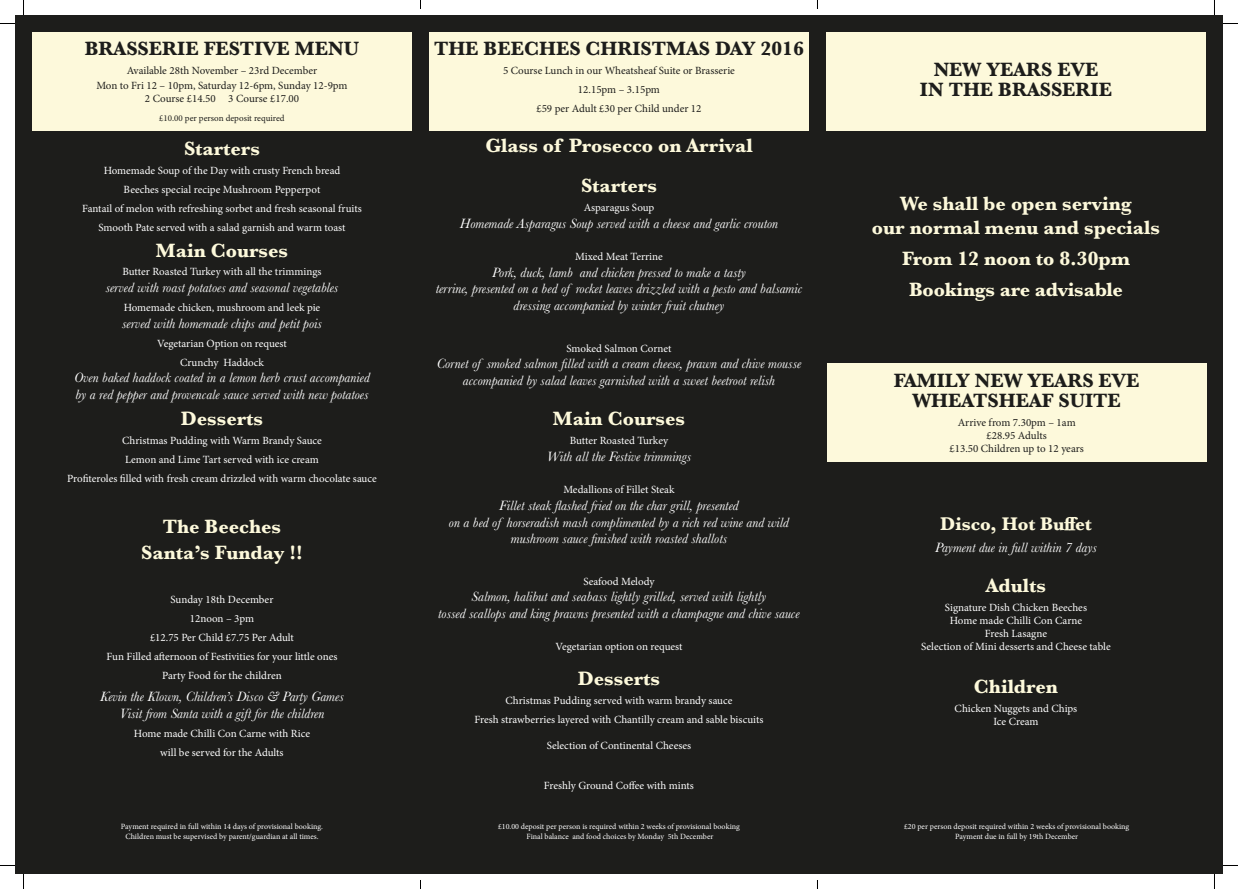
<style>
.page{position:relative;width:1238px;height:889px;background:#fff}
.page>*{position:absolute;margin:0;border:0;box-sizing:border-box;transform-origin:0 0}
.t1{font:700 20px/25.7px "Baskerville";color:#fdf9db;text-align:center}
.t2{font:700 20px/20px "Baskerville";color:#1d1d1b;text-align:center}
.t3{font:700 19px "Baskerville";color:#fdf9db}
.t4{font:italic 14px/16.8px "Baskerville";color:#fff;text-align:center}
.t5{font:11px/18.9px "Minion Pro";color:#fff;text-align:center}
.t6{font:11px/18.9px "Minion Pro";color:#1d1d1b;text-align:center}
.t7{font:9px "Minion Pro";color:#1d1d1b}
.t8{font:8px/9.6px "Minion Pro";color:#fff;text-align:center}
</style>
<div class="page">
<div style="left:15px;top:15px;width:1208px;height:859px;background:#1d1d1b"></div>
<div style="left:32px;top:32px;width:380px;height:99px;background:#fdf9db"></div>
<div style="left:429px;top:32px;width:380px;height:99px;background:#fdf9db"></div>
<div style="left:826px;top:32px;width:380px;height:99px;background:#fdf9db"></div>
<div style="left:826px;top:364px;width:380px;height:98px;background:#fdf9db"></div>
<svg style="left:0;top:23px;width:15px;height:1px"></svg>
<svg style="left:1223px;top:23px;width:15px;height:1px"></svg>
<svg style="left:0;top:865px;width:15px;height:1px"></svg>
<svg style="left:1223px;top:865px;width:15px;height:1px"></svg>
<svg style="left:23px;top:0;width:1px;height:15px"></svg>
<svg style="left:23px;top:874px;width:1px;height:15px"></svg>
<svg style="left:1214px;top:0;width:1px;height:15px"></svg>
<svg style="left:1214px;top:874px;width:1px;height:15px"></svg>
<h1 class="t2" style="left:85px;top:39px;width:276px">BRASSERIE FESTIVE MENU</h1>
<p class="t6" style="left:96px;top:63px;width:253px;line-height:14.4px">Available 28th November – 23rd December<br>Mon to Fri 12 – 10pm, Saturday 12-6pm, Sunday 12-9pm</p>
<p class="t6" style="left:145px;top:89px;width:156px">2 Course £14.50 3 Course £17.00</p>
<p class="t7" style="left:159px;top:112px;width:127px">£10.00 per person deposit required</p>
<h1 class="t1" style="left:184px;top:136px;width:77px">Starters</h1>
<p class="t5" style="left:82px;top:161px;width:281px">Homemade Soup of the Day with crusty French bread<br>Beeches special recipe Mushroom Pepperpot<br>Fantail of melon with refreshing sorbet and fresh seasonal fruits Smooth Pate served with a salad garnish and warm toast</p>
<h1 class="t1" style="left:156px;top:237px;width:134px">Main Courses</h1>
<p class="t5" style="left:122px;top:263px;width:200px">Butter Roasted Turkey with all the trimmings</p>
<p class="t4" style="left:106px;top:279px;width:234px">served with roast potatoes and seasonal vegetables</p>
<p class="t5" style="left:124px;top:298px;width:198px">Homemade chicken, mushroom and leek pie</p>
<p class="t4" style="left:122px;top:315px;width:201px">served with homemade chips and petit pois</p>
<p class="t5" style="left:157px;top:334px;width:131px">Vegetarian Option on request<br>Crunchy Haddock</p>
<p class="t4" style="left:74px;top:370px;width:297px;text-align:left">Oven baked haddock coated in a lemon herb crust accompanied by a red pepper and provencale sauce served with new potatoes</p>
<h1 class="t1" style="left:181px;top:406px;width:84px">Desserts</h1>
<p class="t5" style="left:67px;top:431px;width:311px">Christmas Pudding with Warm Brandy Sauce<br>Lemon and Lime Tart served with ice cream<br>Profiteroles filled with fresh cream drizzled with warm chocolate sauce</p>
<h1 class="t1" style="left:141px;top:514px;width:163px">The Beeches<br>Santa’s Funday !!</h1>
<p class="t5" style="left:107px;top:590px;width:232px">Sunday 18th December<br>12noon – 3pm<br>£12.75 Per Child £7.75 Per Adult<br>Fun Filled afternoon of Festivities for your little ones<br>Party Food for the children</p>
<p class="t4" style="left:100px;top:688px;width:245px">Kevin the Klown, Children’s Disco &amp; Party Games<br>Visit from Santa with a gift for the children</p>
<p class="t5" style="left:134px;top:724px;width:178px">Home made Chilli Con Carne with Rice will be served for the Adults</p>
<p class="t8" style="left:121px;top:822px;width:204px">Payment required in full within 14 days of provisional booking.<br>Children must be supervised by parent/guardian at all times.</p>
<h1 class="t2" style="left:434px;top:39px;width:371px">THE BEECHES CHRISTMAS DAY 2016</h1>
<p class="t6" style="left:503px;top:61px;width:233px">5 Course Lunch in our Wheatsheaf Suite or Brasserie<br>12.15pm – 3.15pm<br>£59 per Adult £30 per Child under 12</p>
<h1 class="t1" style="left:485px;top:126px;width:269px;line-height:40.1px">Glass of Prosecco on Arrival<br>Starters</h1>
<p class="t5" style="left:583px;top:198px;width:72px">Asparagus Soup</p>
<p class="t4" style="left:460px;top:215px;width:320px">Homemade Asparagus Soup served with a cheese and garlic crouton</p>
<p class="t5" style="left:575px;top:247px;width:89px">Mixed Meat Terrine</p>
<p class="t4" style="left:436px;top:264px;width:368px">Pork, duck, lamb and chicken pressed to make a tasty<br>terrine, presented on a bed of rocket leaves drizzled with a pesto and balsamic dressing accompanied by winter fruit chutney</p>
<p class="t5" style="left:566px;top:339px;width:106px">Smoked Salmon Cornet</p>
<p class="t4" style="left:437px;top:355px;width:366px">Cornet of smoked salmon filled with a cream cheese, prawn and chive mousse accompanied by salad leaves garnished with a sweet beetroot relish</p>
<h1 class="t1" style="left:553px;top:406px;width:134px">Main Courses</h1>
<p class="t5" style="left:570px;top:431px;width:100px">Butter Roasted Turkey</p>
<p class="t4" style="left:547px;top:448px;width:146px">With all the Festive trimmings</p>
<p class="t5" style="left:563px;top:480px;width:113px">Medallions of Fillet Steak</p>
<p class="t4" style="left:449px;top:497px;width:341px">Fillet steak flashed fried on the char grill, presented<br>on a bed of horseradish mash complimented by a rich red wine and wild mushroom sauce finished with roasted shallots</p>
<p class="t5" style="left:583px;top:572px;width:73px">Seafood Melody</p>
<p class="t4" style="left:438px;top:589px;width:363px">Salmon, halibut and seabass lightly grilled, served with lightly<br>tossed scallops and king prawns presented with a champagne and chive sauce</p>
<p class="t5" style="left:555px;top:637px;width:129px">Vegetarian option on request</p>
<h1 class="t1" style="left:578px;top:666px;width:84px">Desserts</h1>
<p class="t5" style="left:474px;top:691px;width:290px">Christmas Pudding served with warm brandy sauce<br>Fresh strawberries layered with Chantilly cream and sable biscuits</p>
<p class="t5" style="left:547px;top:736px;width:146px">Selection of Continental Cheeses</p>
<p class="t5" style="left:544px;top:776px;width:152px">Freshly Ground Coffee with mints</p>
<p class="t8" style="left:498px;top:822px;width:243px">£10.00 deposit per person is required within 2 weeks of provisional booking<br>Final balance and food choices by Monday 5th December</p>
<h1 class="t2" style="left:920px;top:60px;width:194px">NEW YEARS EVE<br>IN THE BRASSERIE</h1>
<h1 class="t1" style="left:872px;top:192px;width:290px;line-height:24px">We shall be open serving<br>our normal menu and specials</h1>
<h1 class="t1" style="left:902px;top:243px;width:229px;line-height:31.1px">From 12 noon to 8.30pm<br>Bookings are advisable</h1>
<h1 class="t2" style="left:894px;top:371px;width:247px">FAMILY NEW YEARS EVE<br>WHEATSHEAF SUITE</h1>
<p class="t6" style="left:949px;top:416px;width:136px;line-height:13.2px">Arrive from 7.30pm – 1am £28.95 Adults<br>£13.50 Children up to 12 years</p>
<h2 class="t3" style="left:940px;top:510px;width:153px">Disco, Hot Buffet</h2>
<p class="t4" style="left:935px;top:539px;width:163px">Payment due in full within 7 days</p>
<h1 class="t1" style="left:986px;top:573px;width:62px">Adults</h1>
<p class="t5" style="left:921px;top:601px;width:191px;line-height:13.2px">Signature Dish Chicken Beeches<br>Home made Chilli Con Carne<br>Fresh Lasagne<br>Selection of Mini desserts and Cheese table</p>
<h1 class="t1" style="left:974px;top:674px;width:85px">Children</h1>
<p class="t5" style="left:954px;top:702px;width:124px;line-height:13.2px">Chicken Nuggets and Chips<br>Ice Cream</p>
<p class="t8" style="left:904px;top:822px;width:227px">£20 per person deposit required within 2 weeks of provisional booking<br>Payment due in full by 19th December</p>
</div>
